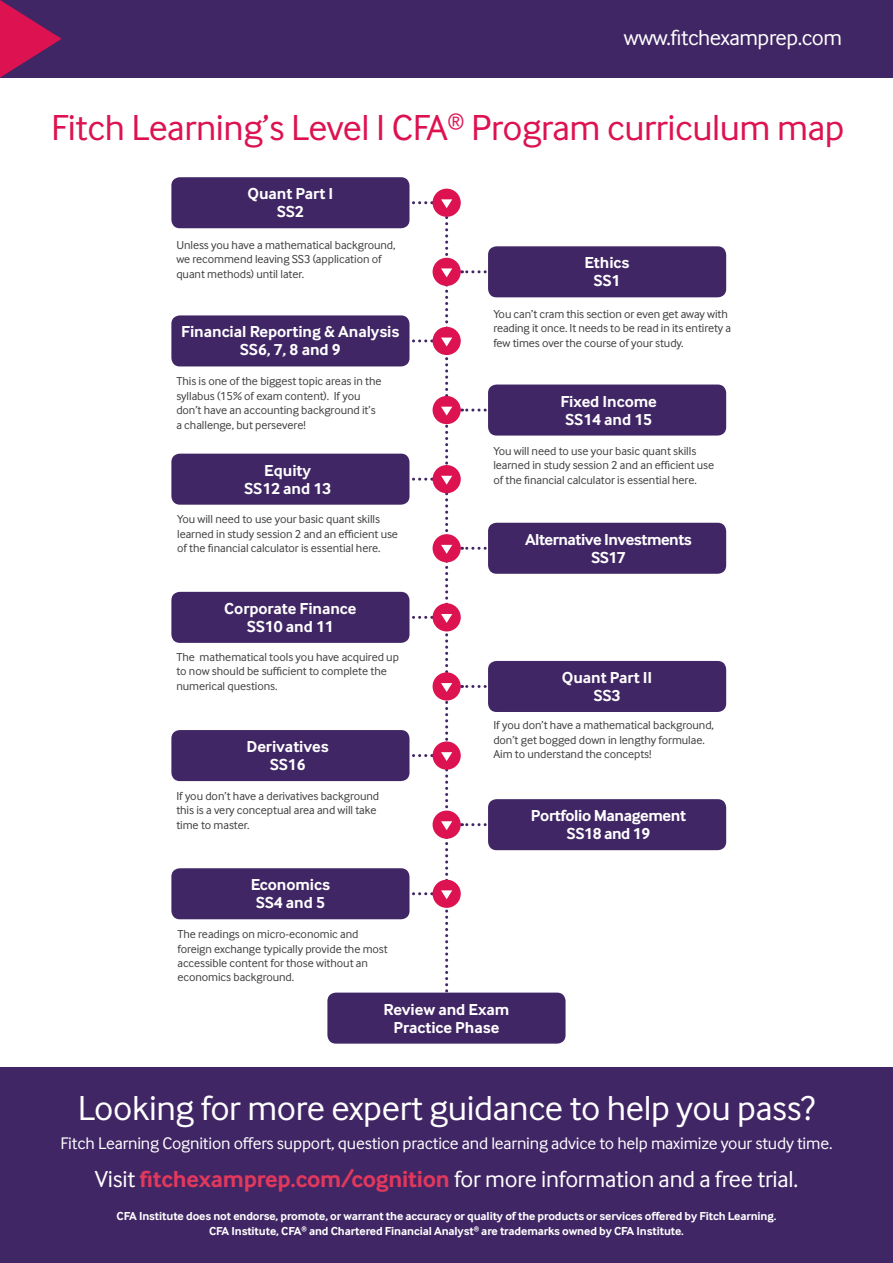
<style>
.page{position:relative;width:893px;height:1263px;background:#fff}
.page>*{position:absolute;margin:0;border:0;box-sizing:border-box;transform-origin:0 0}
.t1{font:37.5px "Inter Face";letter-spacing:-.01em;color:#dd1250}
.t2{font:36px "Inter Face";letter-spacing:-.01em;color:#fff}
.t3{font:24px "Inter Face";letter-spacing:-.01em;color:#fff}
.t4{font:22.5px "Inter Face";letter-spacing:-.02em;color:#fff}
.t5{font:17.4px "Inter Face";letter-spacing:-.01em;color:#fff}
.t6{font:700 16.5px/18px "Inter Face";letter-spacing:-.005em;color:#fff;text-align:center}
.t7{font:700 16.5px/18px "Inter Face";letter-spacing:-.025em;color:#fff;text-align:center}
.t8{font:700 16.5px/18px "Inter Face";letter-spacing:-.03em;color:#fff;text-align:center}
.t9{font:12px/14.4px "Inter Face";letter-spacing:-.005em;color:#3e3e3f}
.t10{font:700 12px "Inter Face";letter-spacing:-.01em;color:#fff}
.s1{font-weight:700;color:#e1385c}
</style>
<div class="page">
<div style="left:0;top:0;width:893px;height:78px;background:#412665"></div>
<svg style="left:0;top:0;width:62px;height:78px"></svg>
<div style="left:0;top:1067px;width:893px;height:196px;background:#412665"></div>
<div style="left:171px;top:177px;width:238px;height:51px;background:#412665;border-radius:9px"></div>
<svg style="left:409px;top:201px;width:17px;height:3px"></svg>
<div style="left:433px;top:189px;width:28px;height:28px;background:#dd1250;border-radius:50%"></div>
<div style="left:488px;top:523px;width:238px;height:51px;background:#412665;border-radius:9px"></div>
<svg style="left:461px;top:547px;width:28px;height:3px"></svg>
<div style="left:433px;top:534px;width:28px;height:28px;background:#dd1250;border-radius:50%"></div>
<div style="left:488px;top:799px;width:238px;height:51px;background:#412665;border-radius:9px"></div>
<svg style="left:461px;top:823px;width:28px;height:3px"></svg>
<div style="left:433px;top:810px;width:28px;height:29px;background:#dd1250;border-radius:50%"></div>
<div style="left:488px;top:246px;width:238px;height:51px;background:#412665;border-radius:9px"></div>
<svg style="left:461px;top:270px;width:28px;height:3px"></svg>
<div style="left:433px;top:258px;width:28px;height:28px;background:#dd1250;border-radius:50%"></div>
<div style="left:171px;top:315px;width:238px;height:51px;background:#412665;border-radius:9px"></div>
<svg style="left:409px;top:339px;width:17px;height:3px"></svg>
<div style="left:433px;top:327px;width:28px;height:28px;background:#dd1250;border-radius:50%"></div>
<div style="left:488px;top:384px;width:238px;height:52px;background:#412665;border-radius:9px"></div>
<svg style="left:461px;top:409px;width:28px;height:3px"></svg>
<div style="left:433px;top:396px;width:28px;height:28px;background:#dd1250;border-radius:50%"></div>
<div style="left:171px;top:454px;width:238px;height:51px;background:#412665;border-radius:9px"></div>
<svg style="left:409px;top:478px;width:17px;height:3px"></svg>
<div style="left:433px;top:465px;width:28px;height:28px;background:#dd1250;border-radius:50%"></div>
<div style="left:171px;top:592px;width:238px;height:51px;background:#412665;border-radius:9px"></div>
<svg style="left:409px;top:616px;width:17px;height:3px"></svg>
<div style="left:433px;top:603px;width:28px;height:28px;background:#dd1250;border-radius:50%"></div>
<div style="left:488px;top:661px;width:238px;height:51px;background:#412665;border-radius:9px"></div>
<svg style="left:461px;top:685px;width:28px;height:3px"></svg>
<div style="left:433px;top:672px;width:28px;height:28px;background:#dd1250;border-radius:50%"></div>
<div style="left:171px;top:730px;width:238px;height:51px;background:#412665;border-radius:9px"></div>
<svg style="left:409px;top:754px;width:17px;height:3px"></svg>
<div style="left:433px;top:741px;width:28px;height:29px;background:#dd1250;border-radius:50%"></div>
<div style="left:171px;top:868px;width:238px;height:51px;background:#412665;border-radius:9px"></div>
<svg style="left:409px;top:892px;width:17px;height:3px"></svg>
<div style="left:433px;top:880px;width:28px;height:28px;background:#dd1250;border-radius:50%"></div>
<svg style="left:441px;top:199px;width:11px;height:793px"></svg>
<div style="left:327px;top:992px;width:239px;height:52px;background:#412665;border-radius:9px"></div>
<p class="t4" style="left:624px;top:25px;width:220px">www.fitchexamprep.com</p>
<p class="t1" style="left:51px;top:107px;width:795px">Fitch Learning’s Level I CFA<sup>®</sup> Program curriculum map</p>
<p class="t6" style="left:247px;top:185px;width:87px">Quant Part I</p>
<p class="t6" style="left:277px;top:203px;width:28px">SS2</p>
<p class="t9" style="left:176px;top:237px;width:221px">Unless you have a mathematical background, we recommend leaving SS3 (application of quant methods) until later.</p>
<p class="t6" style="left:181px;top:323px;width:220px">Financial Reporting &amp; Analysis</p>
<p class="t6" style="left:240px;top:341px;width:102px">SS6, 7, 8 and 9</p>
<p class="t9" style="left:176px;top:374px;width:207px">This is one of the biggest topic areas in the syllabus (15% of exam content). If you don’t have an accounting background it’s a challenge, but persevere!</p>
<p class="t6" style="left:244px;top:461px;width:89px">Equity<br>SS12 and 13</p>
<p class="t9" style="left:177px;top:512px;width:222px">You will need to use your basic quant skills learned in study session 2 and an efficient use of the financial calculator is essential here.</p>
<p class="t6" style="left:224px;top:599px;width:134px">Corporate Finance<br>SS10 and 11</p>
<p class="t9" style="left:176px;top:650px;width:224px">The mathematical tools you have acquired up to now should be sufficient to complete the numerical questions.</p>
<p class="t6" style="left:247px;top:737px;width:84px">Derivatives<br>SS16</p>
<p class="t9" style="left:176px;top:789px;width:204px">If you don’t have a derivatives background this is a very conceptual area and will take time to master.</p>
<p class="t6" style="left:585px;top:254px;width:46px">Ethics</p>
<p class="t6" style="left:594px;top:272px;width:28px">SS1</p>
<p class="t9" style="left:493px;top:306px;width:239px">You can’t cram this section or even get away with reading it once. It needs to be read in its entirety a few times over the course of your study.</p>
<p class="t6" style="left:560px;top:392px;width:98px;text-align:left">Fixed Income<br>SS14 and 15</p>
<p class="t9" style="left:493px;top:443px;width:222px">You will need to use your basic quant skills learned in study session 2 and an efficient use of the financial calculator is essential here.</p>
<p class="t8" style="left:525px;top:530px;width:168px">Alternative Investments<br>SS17</p>
<p class="t6" style="left:562px;top:668px;width:92px">Quant Part II</p>
<p class="t6" style="left:594px;top:686px;width:28px">SS3</p>
<p class="t9" style="left:493px;top:718px;width:222px">If you don’t have a mathematical background, don’t get bogged down in lengthy formulae.</p>
<p class="t9" style="left:493px;top:747px;width:160px">Aim to understand the concepts!</p>
<p class="t7" style="left:531px;top:807px;width:157px">Portfolio Management<br>SS18 and 19</p>
<p class="t6" style="left:251px;top:876px;width:81px">Economics<br>SS4 and 5</p>
<p class="t9" style="left:177px;top:927px;width:212px">The readings on micro-economic and foreign exchange typically provide the most accessible content for those without an economics background.</p>
<p class="t6" style="left:383px;top:1000px;width:127px">Review and Exam</p>
<p class="t6" style="left:393px;top:1018px;width:107px">Practice Phase</p>
<p class="t2" style="left:78px;top:1088px;width:739px">Looking for more expert guidance to help you pass?</p>
<p class="t5" style="left:60px;top:1134px;width:773px">Fitch Learning Cognition offers support, question practice and learning advice to help maximize your study time.</p>
<p class="t3" style="left:95px;top:1165px;width:705px">Visit <span class="s1">fitchexamprep.com/cognition</span> for more information and a free trial.</p>
<p class="t10" style="left:117px;top:1209px;width:661px">CFA Institute does not endorse, promote, or warrant the accuracy or quality of the products or services offered by Fitch Learning.</p>
<p class="t10" style="left:209px;top:1224px;width:476px">CFA Institute, CFA<sup>®</sup> and Chartered Financial Analyst<sup>®</sup> are trademarks owned by CFA Institute.</p>
</div>
